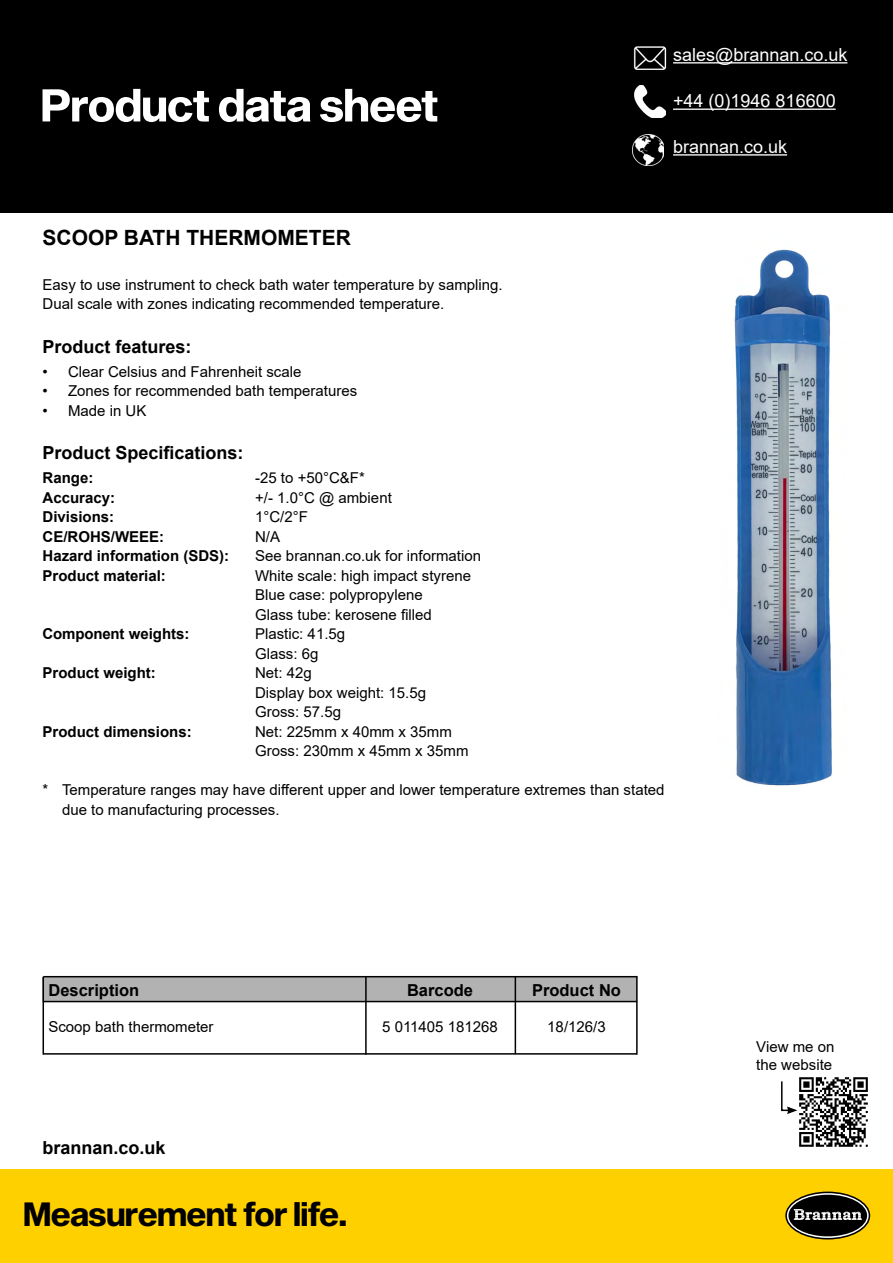
<style>
.page{position:relative;width:893px;height:1263px;background:#fff}
.page>*{position:absolute;margin:0;border:0;box-sizing:border-box;transform-origin:0 0}
.t1{font:33px "Sequel Sans Bold Disp";color:#000}
.t2{font:700 21px "Arial";color:#000}
.t3{font:700 18px "Arial";color:#000}
.t4{font:18px "Arial";color:#fff}
.t5{font:700 16.5px "Arial";color:#000}
.t6{font:15px/19.5px "Arial";color:#000}
.t7{font:700 15px "Arial";color:#000}
</style>
<div class="page">
<div style="left:0;top:0;width:893px;height:213px;background:#000"></div>
<div style="left:0;top:1169px;width:893px;height:94px;background:#ffd000"></div>
<svg style="left:786px;top:1192px;width:83px;height:47px"></svg>
<div style="left:785px;top:1191px;width:85px;height:48px;border:2px solid #000;border-radius:50%"></div>
<div style="left:788px;top:1195px;width:79px;height:41px;background:#000;border-radius:50%"></div>
<svg style="left:794px;top:1209px;width:68px;height:11px"></svg>
<img style="left:633px;top:47px;width:34px;height:22px">
<hr style="left:673px;top:62px;width:174px;height:2px;background:#fff">
<img style="left:635px;top:86px;width:30px;height:32px">
<hr style="left:673px;top:109px;width:163px;height:1px;background:#fff">
<img style="left:633px;top:134px;width:31px;height:32px">
<hr style="left:673px;top:154px;width:114px;height:2px;background:#fff">
<svg style="left:43px;top:89px;width:394px;height:33px"></svg>
<img style="left:797px;top:1077px;width:71px;height:70px">
<svg style="left:781px;top:1081px;width:16px;height:33px"></svg>
<img style="left:734px;top:249px;width:98px;height:537px">
<div style="left:43px;top:977px;width:594px;height:24px;background:#b3b2b2"></div>
<hr style="left:43px;top:976px;width:594px;height:1px;background:#000">
<hr style="left:43px;top:1001px;width:594px;height:1px;background:#000">
<hr style="left:43px;top:977px;width:1px;height:77px;background:#000">
<hr style="left:365px;top:977px;width:2px;height:77px;background:#000">
<hr style="left:515px;top:976px;width:1px;height:78px;background:#000">
<hr style="left:636px;top:976px;width:2px;height:78px;background:#000">
<hr style="left:43px;top:1053px;width:594px;height:2px;background:#000">
<p class="t4" style="left:673px;top:42px;width:176px">sales@brannan.co.uk</p>
<p class="t4" style="left:673px;top:89px;width:164px">+44 (0)1946 816600</p>
<p class="t4" style="left:673px;top:134px;width:116px">brannan.co.uk</p>
<h2 class="t2" style="left:43px;top:223px;width:310px">SCOOP BATH THERMOMETER</h2>
<p class="t6" style="left:43px;top:274px;width:462px">Easy to use instrument to check bath water temperature by sampling.<br>Dual scale with zones indicating recommended temperature.</p>
<p class="t3" style="left:43px;top:334px;width:151px">Product features:</p>
<p class="t6" style="left:43px;top:361px;width:260px">• Clear Celsius and Fahrenheit scale</p>
<p class="t6" style="left:43px;top:381px;width:316px">• Zones for recommended bath temperatures</p>
<p class="t6" style="left:43px;top:400px;width:105px">• Made in UK</p>
<p class="t3" style="left:43px;top:440px;width:203px">Product Specifications:</p>
<p class="t7" style="left:43px;top:467px;width:52px">Range:</p>
<p class="t6" style="left:255px;top:468px;width:111px">-25 to +50°C&amp;F*</p>
<p class="t7" style="left:43px;top:487px;width:74px">Accuracy:</p>
<p class="t6" style="left:255px;top:487px;width:138px">+/- 1.0°C @ ambient</p>
<p class="t7" style="left:43px;top:506px;width:73px">Divisions:</p>
<p class="t6" style="left:255px;top:507px;width:54px">1°C/2°F</p>
<p class="t7" style="left:43px;top:526px;width:123px">CE/ROHS/WEEE:</p>
<p class="t6" style="left:255px;top:526px;width:27px">N/A</p>
<p class="t7" style="left:43px;top:545px;width:188px">Hazard information (SDS):</p>
<p class="t6" style="left:255px;top:546px;width:227px">See brannan.co.uk for information</p>
<p class="t7" style="left:43px;top:565px;width:125px">Product material:</p>
<p class="t6" style="left:255px;top:565px;width:217px">White scale: high impact styrene<br>Blue case: polypropylene<br>Glass tube: kerosene filled</p>
<p class="t7" style="left:43px;top:623px;width:148px">Component weights:</p>
<p class="t6" style="left:255px;top:624px;width:92px">Plastic: 41.5g<br>Glass: 6g</p>
<p class="t7" style="left:43px;top:662px;width:115px">Product weight:</p>
<p class="t6" style="left:255px;top:663px;width:172px">Net: 42g<br>Display box weight: 15.5g<br>Gross: 57.5g</p>
<p class="t7" style="left:43px;top:721px;width:151px">Product dimensions:</p>
<p class="t6" style="left:255px;top:721px;width:215px">Net: 225mm x 40mm x 35mm<br>Gross: 230mm x 45mm x 35mm</p>
<p class="t6" style="left:62px;top:780px;width:604px;text-indent:-19px">* Temperature ranges may have different upper and lower temperature extremes than stated due to manufacturing processes.</p>
<p class="t5" style="left:48px;top:979px;width:92px">Description</p>
<p class="t5" style="left:407px;top:979px;width:68px">Barcode</p>
<p class="t5" style="left:532px;top:979px;width:90px">Product No</p>
<p class="t6" style="left:48px;top:1017px;width:167px">Scoop bath thermometer</p>
<p class="t6" style="left:382px;top:1017px;width:117px">5 011405 181268</p>
<p class="t6" style="left:547px;top:1017px;width:60px">18/126/3</p>
<p class="t3" style="left:43px;top:1135px;width:125px">brannan.co.uk</p>
<h1 class="t1" style="left:24px;top:1191px;width:325px">Measurement for life.</h1>
<p class="t6" style="left:756px;top:1037px;width:80px;line-height:18px">View me on the website</p>
</div>
